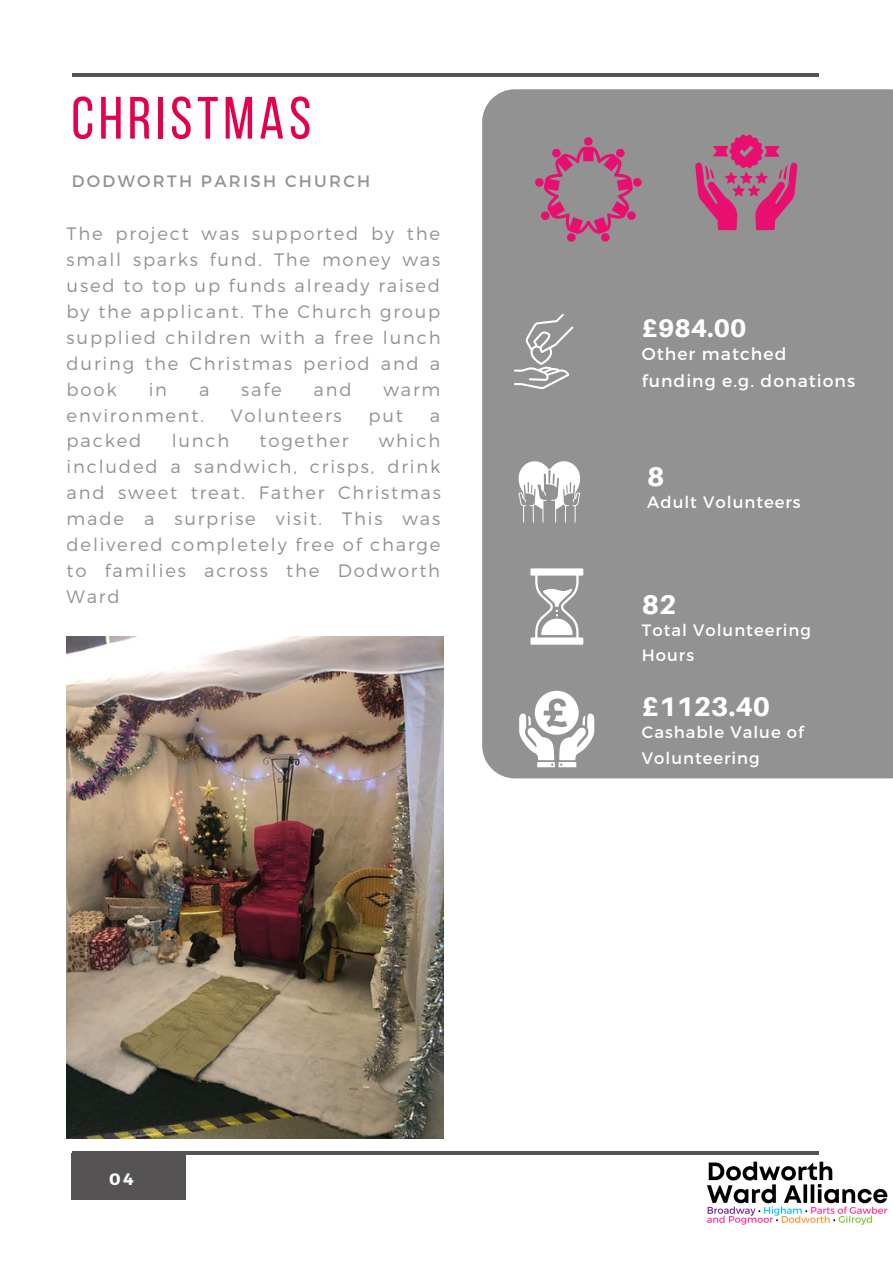
<style>
.page{position:relative;width:893px;height:1264px;background:#fff}
.page>*{position:absolute;margin:0;border:0;box-sizing:border-box;transform-origin:0 0}
.t1{font:59.55px "Bebas Neue";letter-spacing:.08em;color:#e4004b}
.t2{font:800 27px "Aileron";color:#fff}
.t3{font:800 25.5px "Aileron";color:#fff}
.t4{font:300 18px/25.8px "Montserrat";letter-spacing:.1em;color:#929292;text-align:justify}
.t5{font:17.25px/27px "Montserrat";letter-spacing:.06em;color:#fff}
.t6{font:16.5px/25.8px "Montserrat";letter-spacing:.06em;color:#fff}
.t7{font:16.5px "Montserrat";letter-spacing:.14em;color:#929292}
.t8{font:700 16.5px "Montserrat";color:#fff}
</style>
<div class="page">
<hr style="left:72px;top:73px;width:747px;height:4px;background:#565355">
<div style="left:71px;top:1153px;width:115px;height:46px;background:#565355"></div>
<img style="left:702px;top:1154px;width:186px;height:71px">
<hr style="left:72px;top:1151px;width:747px;height:3px;background:#565355">
<div style="left:482px;top:89px;width:410px;height:689px;background:#929292"></div>
<svg style="left:519px;top:690px;width:75px;height:77px"></svg>
<svg style="left:515px;top:459px;width:68px;height:63px"></svg>
<svg style="left:530px;top:568px;width:53px;height:76px"></svg>
<svg style="left:514px;top:314px;width:59px;height:75px"></svg>
<img style="left:67px;top:636px;width:376px;height:501px">
<svg style="left:534px;top:137px;width:108px;height:106px"></svg>
<svg style="left:695px;top:135px;width:102px;height:95px"></svg>
<h1 class="t1" style="left:71px;top:94px;width:241px">CHRISTMAS</h1>
<p class="t7" style="left:72px;top:171px;width:300px">DODWORTH PARISH CHURCH</p>
<p class="t4" style="left:67px;top:220px;width:375px">The project was supported by the small sparks fund. The money was used to top up funds already raised by the applicant. The Church group supplied children with a free lunch during the Christmas period and a book</p>
<p class="t4" style="left:149px;top:375px;width:20px">in</p>
<p class="t4" style="left:199px;top:375px;width:12px">a</p>
<p class="t4" style="left:241px;top:375px;width:42px">safe</p>
<p class="t4" style="left:313px;top:375px;width:39px">and</p>
<p class="t4" style="left:383px;top:375px;width:58px">warm</p>
<p class="t4" style="left:67px;top:401px;width:139px">environment.</p>
<p class="t4" style="left:231px;top:401px;width:112px">Volunteers</p>
<p class="t4" style="left:368px;top:401px;width:36px">put</p>
<p class="t4" style="left:430px;top:401px;width:12px">a</p>
<p class="t4" style="left:67px;top:427px;width:76px">packed</p>
<p class="t4" style="left:172px;top:427px;width:59px">lunch</p>
<p class="t4" style="left:259px;top:427px;width:90px">together</p>
<p class="t4" style="left:67px;top:427px;width:376px;text-indent:312px">which included a sandwich, crisps, drink and sweet treat. Father Christmas made a surprise visit. This was delivered completely free of charge to families across the Dodworth Ward</p>
<p class="t8" style="left:109px;top:1167px;width:26px">04</p>
<h3 class="t3" style="left:641px;top:312px;width:106px">£984.00</h3>
<p class="t5" style="left:641px;top:340px;width:215px">Other matched funding e.g. donations</p>
<h2 class="t2" style="left:647px;top:459px;width:19px">8</h2>
<p class="t6" style="left:647px;top:488px;width:155px">Adult Volunteers</p>
<h2 class="t2" style="left:641px;top:587px;width:36px">82</h2>
<p class="t6" style="left:641px;top:616px;width:171px">Total Volunteering<br>Hours</p>
<h2 class="t2" style="left:641px;top:690px;width:130px">£1123.40</h2>
<p class="t6" style="left:641px;top:718px;width:163px">Cashable Value of<br>Volunteering</p>
</div>
